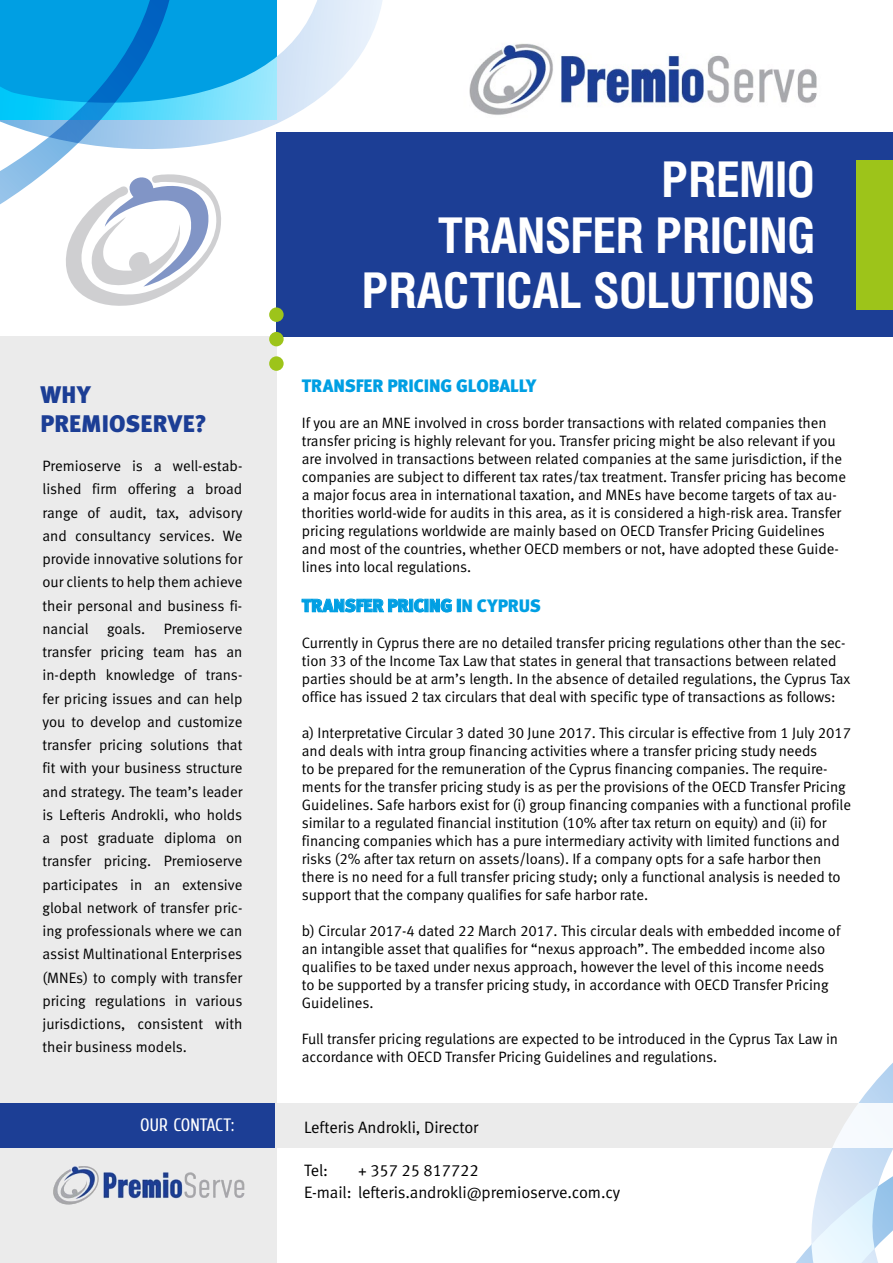
<style>
.page{position:relative;width:893px;height:1263px;background:#fff}
.page>*{position:absolute;margin:0;border:0;box-sizing:border-box;transform-origin:0 0}
.t1{font:700 49.35px/55.5px "Helios Cond";color:#fff;text-align:right}
.t2{font:24px/28.8px "Meta Black Cyr";letter-spacing:.01em;color:#1c3e95}
.t3{font:18px "Meta Black Cyr";letter-spacing:-.005em;color:#009fe3}
.t4{font:18px "Cuprum FFU";color:#fff}
.t5{font:16.5px/21.9px "Meta Normal Cyr LF";letter-spacing:-.005em;color:#000}
.t6{font:15px/18px "Meta Normal Cyr LF";letter-spacing:-.005em;color:#000}
</style>
<div class="page">
<img style="left:469px;top:43px;width:348px;height:72px">
<svg style="left:301px;top:598px;width:151px;height:15px"></svg>
<div style="left:457px;top:599px;width:4px;height:13px;border:1px solid #009fe3"></div>
<div style="left:276px;top:132px;width:617px;height:205px;background:#1c3e95"></div>
<div style="left:0;top:337px;width:276px;height:926px;background:#ebebeb"></div>
<div style="left:857px;top:160px;width:36px;height:150px;background:#9dc41a"></div>
<div style="left:0;top:1103px;width:893px;height:45px;background:#ebebeb"></div>
<div style="left:0;top:1103px;width:274px;height:45px;background:#1c3e95"></div>
<svg style="left:67px;top:175px;width:154px;height:131px"></svg>
<svg style="left:178px;top:0;width:205px;height:148px"></svg>
<svg style="left:796px;top:1063px;width:97px;height:200px"></svg>
<svg style="left:0;top:0;width:178px;height:272px"></svg>
<img style="left:53px;top:1166px;width:192px;height:39px">
<div style="left:269px;top:307px;width:15px;height:15px;background:#9dc41a;border-radius:50%"></div>
<div style="left:269px;top:332px;width:15px;height:14px;background:#9dc41a;border-radius:50%"></div>
<div style="left:269px;top:356px;width:15px;height:15px;background:#9dc41a;border-radius:50%"></div>
<h2 class="t2" style="left:40px;top:380px;width:168px">WHY<br>PREMIOSERVE?</h2>
<p class="t6" style="left:43px;top:454px;width:201px;line-height:23.2px;text-align:justify">Premioserve is a well-estab&shy;lished firm offering a broad range of audit, tax, advisory and consultancy services. We provide innovative solutions for our clients to help them achieve their personal and business fi&shy;nancial goals. Premioserve transfer pricing team has an in-depth knowledge of trans&shy;fer pricing issues and can help you to develop and customize transfer pricing solutions that fit with your business structure and strategy. The team’s leader is Lefteris Androkli, who holds a post graduate diploma on transfer pricing. Premioserve participates in an extensive global network of transfer pric&shy;ing professionals where we can assist Multinational Enterprises (MNEs) to comply with transfer pricing regulations in various jurisdictions, consistent with their business models.</p>
<h1 class="t1" style="left:362px;top:151px;width:454px">PREMIO<br>TRANSFER PRICING<br>PRACTICAL SOLUTIONS</h1>
<p class="t3" style="left:302px;top:376px;width:236px">TRANSFER PRICING GLOBALLY</p>
<p class="t6" style="left:302px;top:414px;width:546px">If you are an MNE involved in cross border transactions with related companies then transfer pricing is highly relevant for you. Transfer pricing might be also relevant if you are involved in transactions between related companies at the same jurisdiction, if the companies are subject to different tax rates/tax treatment. Transfer pricing has become a major focus area in international taxation, and MNEs have become targets of tax au&shy;thorities world-wide for audits in this area, as it is considered a high-risk area. Transfer pricing regulations worldwide are mainly based on OECD Transfer Pricing Guidelines and most of the countries, whether OECD members or not, have adopted these Guide&shy;lines into local regulations.</p>
<p class="t3" style="left:302px;top:595px;width:241px">TRANSFER PRICING IN CYPRUS</p>
<p class="t6" style="left:302px;top:633px;width:550px">Currently in Cyprus there are no detailed transfer pricing regulations other than the sec&shy;tion 33 of the Income Tax Law that states in general that transactions between related parties should be at arm’s length. In the absence of detailed regulations, the Cyprus Tax office has issued 2 tax circulars that deal with specific type of transactions as follows:</p>
<p class="t6" style="left:302px;top:723px;width:551px">a) Interpretative Circular 3 dated 30 June 2017. This circular is effective from 1 July 2017 and deals with intra group financing activities where a transfer pricing study needs<br>to be prepared for the remuneration of the Cyprus financing companies. The require&shy;ments for the transfer pricing study is as per the provisions of the OECD Transfer Pricing Guidelines. Safe harbors exist for (i) group financing companies with a functional profile similar to a regulated financial institution (10% after tax return on equity) and (ii) for financing companies which has a pure intermediary activity with limited functions and risks (2% after tax return on assets/loans). If a company opts for a safe harbor then there is no need for a full transfer pricing study; only a functional analysis is needed to support that the company qualifies for safe harbor rate.</p>
<p class="t6" style="left:302px;top:921px;width:540px">b) Circular 2017-4 dated 22 March 2017. This circular deals with embedded income of an intangible asset that qualifies for “nexus approach”. The embedded income also qualifies to be taxed under nexus approach, however the level of this income needs to be supported by a transfer pricing study, in accordance with OECD Transfer Pricing Guidelines.</p>
<p class="t6" style="left:302px;top:1029px;width:538px">Full transfer pricing regulations are expected to be introduced in the Cyprus Tax Law in accordance with OECD Transfer Pricing Guidelines and regulations.</p>
<p class="t4" style="left:140px;top:1114px;width:95px">OUR CONTACT:</p>
<p class="t5" style="left:304px;top:1116px;width:176px">Lefteris Androkli, Director</p>
<p class="t5" style="left:304px;top:1159px;width:26px">Tel:</p>
<p class="t5" style="left:304px;top:1159px;width:318px;text-indent:54px">+ 357 25 817722<br>E-mail: lefteris.androkli@premioserve.com.cy</p>
</div>
